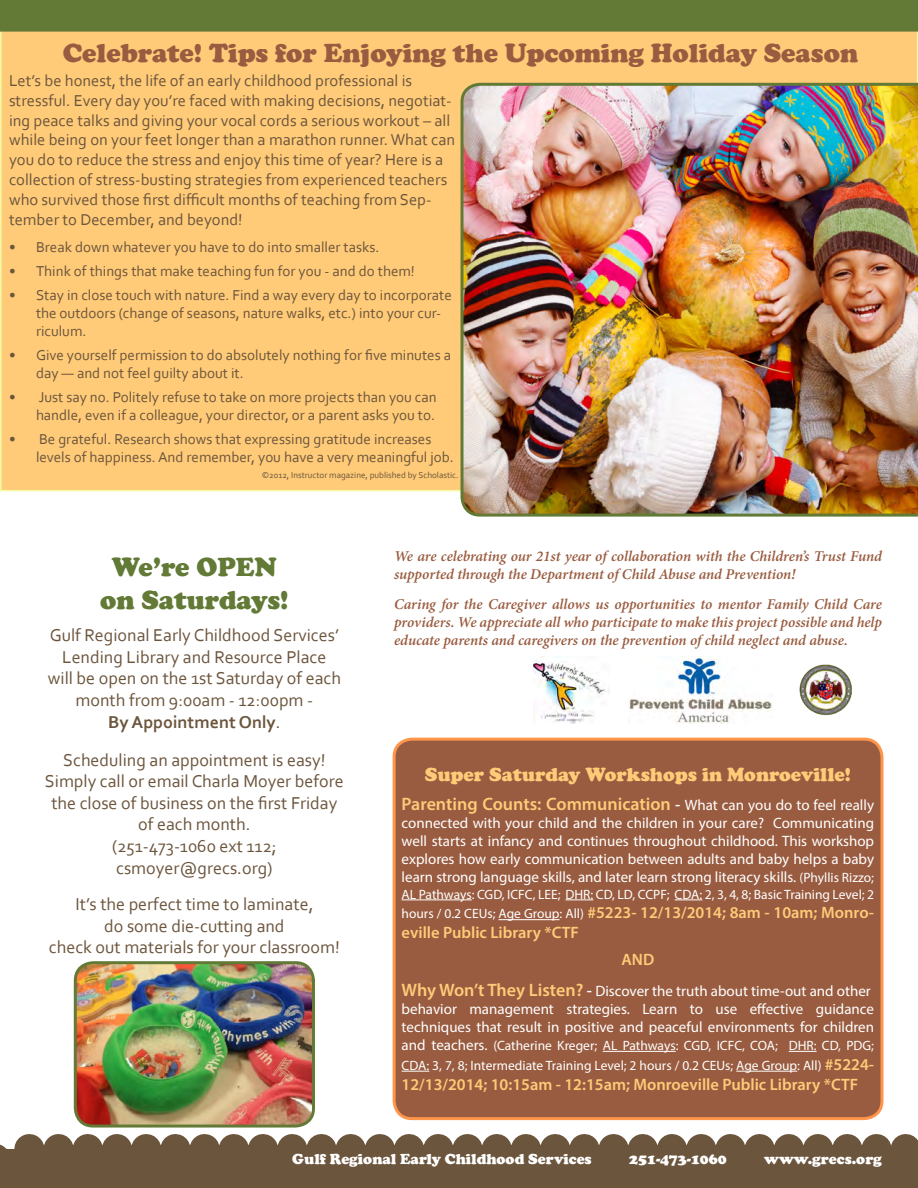
<style>
.page{position:relative;width:918px;height:1188px;background:#fff}
.page>*{position:absolute;margin:0;border:0;box-sizing:border-box;transform-origin:0 0}
.t1{font:900 27px "Cooper";color:#995c40}
.t2{font:900 27px "Cooper";color:#627a36}
.t3{font:900 19.5px "Cooper";color:#ffcb78}
.t4{font:18px/21.6px "Corbel";color:#6c553d;text-align:center}
.t5{font:600 18px "Myriad Pro";color:#ffcb78}
.t6{font:700 18px "Corbel";color:#6c553d}
.t7{font:16.5px/19.8px "Corbel";color:#6c553d}
.t8{font:600 16.5px/19.8px "Myriad Pro";color:#ffcb78}
.t9{font:15px/18px "Corbel";color:#6c553d}
.t10{font:15px/18px "Myriad Pro";color:#fff;text-align:justify}
.t11{font:italic 600 15px/18px "Minion Pro";letter-spacing:-.005em;color:#995c40}
.t12{font:900 15px "Cooper";color:#fff}
.t13{font:13.5px/19.8px "Myriad Pro";color:#fff}
.t14{font:9px "Corbel";color:#6c553d}
.s1{font-weight:400}
.s2{font-size:16.5px;color:#fff}
.s3{font-weight:400;font-size:15px;color:#fff}
.s4{font-size:13.5px}
.s5{font-weight:400;font-size:13.5px;color:#fff}
.s6{font-weight:600;font-size:18px;color:#ffcb78}
.s7{font-weight:600;font-size:16.5px}
.s8{font-size:15px}
.s9{font-weight:600;font-size:16.5px;color:#ffcb78}
</style>
<div class="page">
<div style="left:0;top:1149px;width:918px;height:39px;background:#6c553d"></div>
<svg style="left:59px;top:1134px;width:832px;height:15px"></svg>
<hr style="left:29px;top:1134px;width:1px;height:30px;background:#6c553d">
<hr style="left:906px;top:1134px;width:1px;height:30px;background:#6c553d">
<div style="left:1px;top:1px;width:917px;height:490px;background:#ffcb78"></div>
<img style="left:534px;top:656px;width:72px;height:68px">
<img style="left:799px;top:664px;width:53px;height:52px">
<img style="left:628px;top:656px;width:144px;height:68px">
<img style="left:460px;top:83px;width:458px;height:434px">
<div style="left:0;top:0;width:918px;height:32px;background:#627a36"></div>
<div style="left:394px;top:739px;width:488px;height:380px;background:#995c40;border-radius:18px"></div>
<hr style="left:402px;top:900px;width:70px;height:1px;background:#fff">
<svg style="left:566px;top:900px;width:27px;height:1px"></svg>
<svg style="left:675px;top:900px;width:27px;height:1px"></svg>
<hr style="left:499px;top:919px;width:61px;height:1px;background:#fff">
<hr style="left:603px;top:1051px;width:73px;height:1px;background:#fff">
<svg style="left:789px;top:1051px;width:28px;height:1px"></svg>
<svg style="left:402px;top:1071px;width:27px;height:1px"></svg>
<hr style="left:736px;top:1071px;width:61px;height:1px;background:#fff">
<div style="left:393px;top:738px;width:490px;height:382px;border:3px solid #ff954a;border-radius:18px"></div>
<img style="left:75px;top:965px;width:236px;height:159px">
<div style="left:74px;top:961px;width:241px;height:167px;border:3px solid #627a36;border-radius:18px"></div>
<p class="t1" style="left:63px;top:37px;width:797px">Celebrate! Tips for Enjoying the Upcoming Holiday Season</p>
<p class="t7" style="left:9px;top:70px;width:448px">Let’s be honest, the life of an early childhood professional is stressful. Every day you’re faced with making decisions, negotiat&shy;ing peace talks and giving your vocal cords a serious workout – all while being on your feet longer than a marathon runner. What can you do to reduce the stress and enjoy this time of year? Here is a collection of stress-busting strategies from experienced teachers who survived those first difficult months of teaching from Sep&shy;tember to December, and beyond!</p>
<p class="t9" style="left:9px;top:237px;width:372px">• Break down whatever you have to do into smaller tasks.</p>
<p class="t9" style="left:9px;top:261px;width:407px">• Think of things that make teaching fun for you - and do them!</p>
<p class="t9" style="left:36px;top:285px;width:417px;text-indent:-27px">• Stay in close touch with nature. Find a way every day to incorporate the outdoors (change of seasons, nature walks, etc.) into your cur&shy;riculum.</p>
<p class="t9" style="left:36px;top:345px;width:417px;text-indent:-27px">• Give yourself permission to do absolutely nothing for five minutes a day — and not feel guilty about it.</p>
<p class="t9" style="left:9px;top:387px;width:429px;text-align:right">• Just say no. Politely refuse to take on more projects than you can handle, even if a colleague, your director, or a parent asks you to.</p>
<p class="t9" style="left:36px;top:429px;width:419px;text-indent:-27px">• Be grateful. Research shows that expressing gratitude increases levels of happiness. And remember, you have a very meaningful job.</p>
<p class="t14" style="left:262px;top:470px;width:198px">©2012, Instructor magazine, published by Scholastic.</p>
<p class="t2" style="left:112px;top:552px;width:167px">We’re OPEN</p>
<p class="t2" style="left:100px;top:584px;width:190px">on Saturdays!</p>
<p class="t4" style="left:50px;top:624px;width:291px">Gulf Regional Early Childhood Services’<br>Lending Library and Resource Place</p>
<p class="t4" style="left:48px;top:667px;width:295px">will be open on the 1st Saturday of each month from 9:00am - 12:00pm -</p>
<p class="t6" style="left:108px;top:710px;width:174px">By Appointment Only<span class="s1">.</span></p>
<p class="t4" style="left:63px;top:748px;width:264px">Scheduling an appointment is easy!</p>
<p class="t4" style="left:45px;top:770px;width:300px">Simply call or email Charla Moyer before</p>
<p class="t4" style="left:51px;top:792px;width:288px">the close of business on the first Friday</p>
<p class="t4" style="left:138px;top:813px;width:114px">of each month.</p>
<p class="t4" style="left:112px;top:835px;width:166px">(251-473-1060 ext 112;</p>
<p class="t4" style="left:116px;top:856px;width:158px">csmoyer@grecs.org)</p>
<p class="t4" style="left:75px;top:893px;width:240px">It’s the perfect time to laminate,</p>
<p class="t4" style="left:104px;top:915px;width:182px">do some die-cutting and</p>
<p class="t4" style="left:49px;top:936px;width:292px">check out materials for your classroom!</p>
<p class="t11" style="left:394px;top:547px;width:489px">We are celebrating our 21st year of collaboration with the Children’s Trust Fund supported through the Department of Child Abuse and Prevention!</p>
<p class="t11" style="left:394px;top:595px;width:489px;text-align:justify">Caring for the Caregiver allows us opportunities to mentor Family Child Care providers. We appreciate all who participate to make this project possible and help educate parents and caregivers on the prevention of child neglect and abuse.</p>
<p class="t3" style="left:425px;top:763px;width:428px">Super Saturday Workshops in Monroeville!</p>
<p class="t5" style="left:402px;top:793px;width:474px">Parenting Counts: Communication <span class="s2">-</span> <span class="s3">What can you do to feel really</span></p>
<p class="t10" style="left:402px;top:814px;width:474px">connected with your child and the children in your care? Communicating well starts at infancy and continues throughout childhood. This workshop explores how early communication between adults and baby helps a baby learn strong language skills, and later learn strong literacy skills. <span class="s4">(Phyllis Rizzo;</span></p>
<p class="t13" style="left:402px;top:884px;width:474px">AL Pathways: CGD, ICFC, LEE; DHR: CD, LD, CCPF; CDA: 2, 3, 4, 8; Basic Training Level; 2</p>
<p class="t8" style="left:402px;top:902px;width:474px"><span class="s5">hours / 0.2 CEUs; Age Group: All)</span> #5223- 12/13/2014; 8am - 10am; Monro&shy;eville Public Library *CTF</p>
<p class="t8" style="left:621px;top:950px;width:34px">AND</p>
<p class="t10" style="left:402px;top:982px;width:471px"><span class="s6">Why Won’t They Listen?</span> <span class="s7">-</span> Discover the truth about time-out and other</p>
<p class="t10" style="left:402px;top:1000px;width:474px">behavior management strategies. Learn to use effective guidance techniques that result in positive and peaceful environments for children</p>
<p class="t13" style="left:402px;top:1035px;width:474px"><span class="s8">and teachers.</span> (Catherine Kreger; AL Pathways: CGD, ICFC, COA; DHR: CD, PDG;<br>CDA: 3, 7, 8; Intermediate Training Level; 2 hours / 0.2 CEUs; Age Group: All) <span class="s9">#5224-</span></p>
<p class="t8" style="left:402px;top:1074px;width:458px">12/13/2014; 10:15am - 12:15am; Monroeville Public Library *CTF</p>
<p class="t12" style="left:292px;top:1150px;width:301px">Gulf Regional Early Childhood Services</p>
<p class="t12" style="left:629px;top:1150px;width:99px">251-473-1060</p>
<p class="t12" style="left:764px;top:1150px;width:119px">www.grecs.org</p>
</div>
